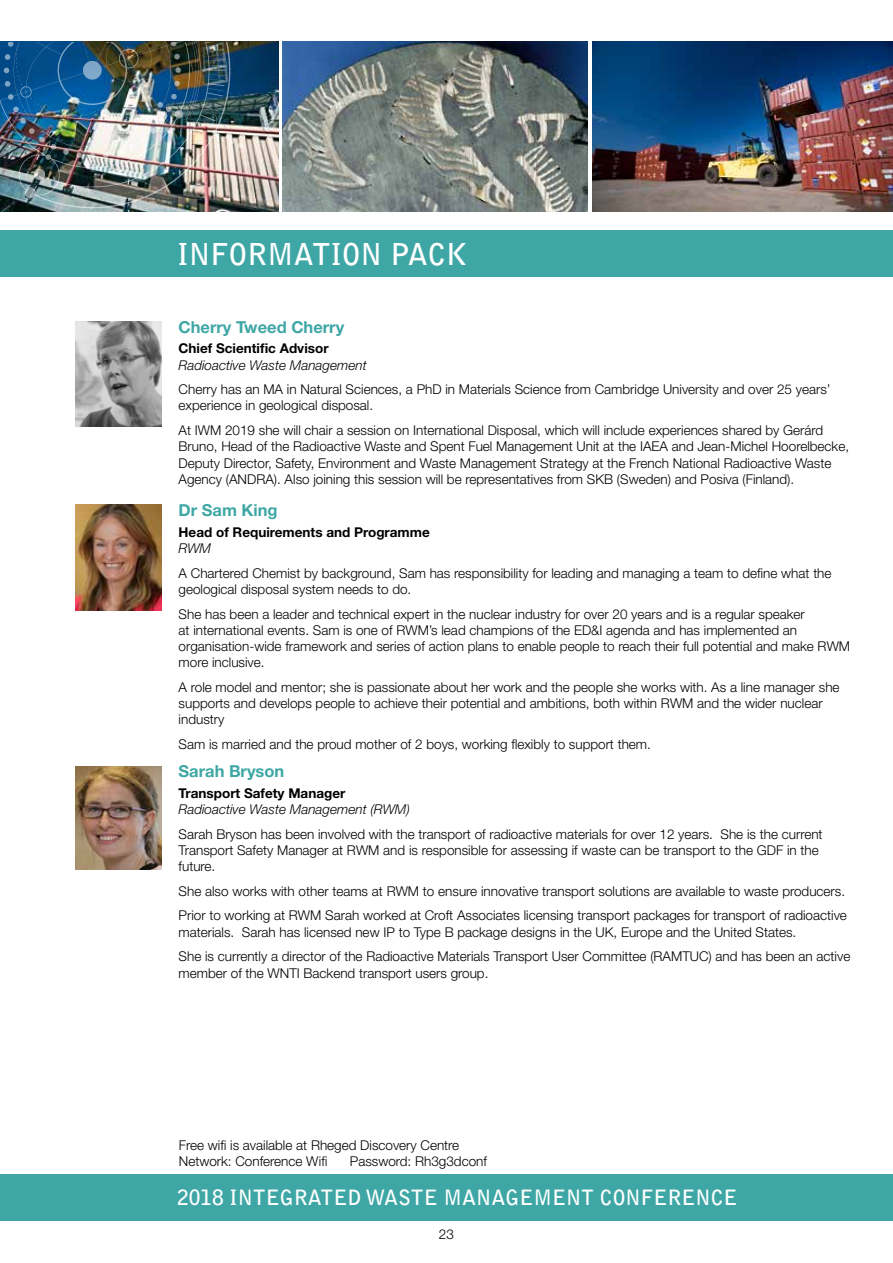
<style>
.page{position:relative;width:893px;height:1263px;background:#fff}
.page>*{position:absolute;margin:0;border:0;box-sizing:border-box;transform-origin:0 0}
.t1{font:700 30px "Bell Gothic Std";color:#fff}
.t2{font:700 21px "Bell Gothic Std";color:#fff}
.t3{font:700 16.5px "Helvetica Neue LT Std";color:#3ea7a5}
.t4{font:300 13.5px/16.2px "Helvetica Neue LT Std";color:#000}
.t5{font:700 13.5px "Helvetica Neue LT Std";color:#000}
.t6{font:italic 300 13.5px "Helvetica Neue LT Std";color:#000}
</style>
<div class="page">
<div style="left:0;top:1174px;width:893px;height:46px;background:#3ea7a5"></div>
<img style="left:283px;top:42px;width:305px;height:169px">
<img style="left:592px;top:42px;width:301px;height:169px">
<div style="left:0;top:230px;width:893px;height:47px;background:#3ea7a5"></div>
<img style="left:0;top:42px;width:279px;height:169px">
<img style="left:0;top:43px;width:244px;height:167px">
<img style="left:76px;top:321px;width:85px;height:106px">
<img style="left:76px;top:505px;width:85px;height:106px">
<img style="left:76px;top:766px;width:85px;height:103px">
<h1 class="t1" style="left:177px;top:236px;width:291px">INFORMATION PACK</h1>
<p class="t3" style="left:179px;top:317px;width:167px">Cherry Tweed Cherry</p>
<p class="t5" style="left:179px;top:340px;width:151px">Chief Scientific Advisor</p>
<p class="t6" style="left:179px;top:357px;width:190px">Radioactive Waste Management</p>
<p class="t4" style="left:179px;top:381px;width:653px">Cherry has an MA in Natural Sciences, a PhD in Materials Science from Cambridge University and over 25 years’ experience in geological disposal.</p>
<p class="t4" style="left:179px;top:422px;width:672px">At IWM 2019 she will chair a session on International Disposal, which will include experiences shared by Gerárd Bruno, Head of the Radioactive Waste and Spent Fuel Management Unit at the IAEA and Jean-Michel Hoorelbecke, Deputy Director, Safety, Environment and Waste Management Strategy at the French National Radioactive Waste Agency (ANDRA). Also joining this session will be representatives from SKB (Sweden) and Posiva (Finland).</p>
<p class="t3" style="left:179px;top:500px;width:100px">Dr Sam King</p>
<p class="t5" style="left:179px;top:524px;width:253px">Head of Requirements and Programme</p>
<p class="t6" style="left:179px;top:540px;width:34px">RWM</p>
<p class="t4" style="left:179px;top:564px;width:654px">A Chartered Chemist by background, Sam has responsibility for leading and managing a team to define what the geological disposal system needs to do.</p>
<p class="t4" style="left:179px;top:605px;width:673px">She has been a leader and technical expert in the nuclear industry for over 20 years and is a regular speaker<br>at international events. Sam is one of RWM’s lead champions of the ED&amp;I agenda and has implemented an organisation-wide framework and series of action plans to enable people to reach their full potential and make RWM more inclusive.</p>
<p class="t4" style="left:179px;top:679px;width:662px">A role model and mentor; she is passionate about her work and the people she works with. As a line manager she supports and develops people to achieve their potential and ambitions, both within RWM and the wider nuclear industry</p>
<p class="t4" style="left:179px;top:736px;width:474px">Sam is married and the proud mother of 2 boys, working flexibly to support them.</p>
<p class="t3" style="left:179px;top:761px;width:107px">Sarah Bryson</p>
<p class="t5" style="left:179px;top:784px;width:168px">Transport Safety Manager</p>
<p class="t6" style="left:179px;top:801px;width:233px">Radioactive Waste Management (RWM)</p>
<p class="t4" style="left:179px;top:825px;width:645px">Sarah Bryson has been involved with the transport of radioactive materials for over 12 years. She is the current<br>Transport Safety Manager at RWM and is responsible for assessing if waste can be transport to the GDF in the future.</p>
<p class="t4" style="left:179px;top:878px;width:670px;line-height:24.8px">She also works with other teams at RWM to ensure innovative transport solutions are available to waste producers.<br>Prior to working at RWM Sarah worked at Croft Associates licensing transport packages for transport of radioactive</p>
<p class="t4" style="left:179px;top:919px;width:673px;line-height:24.8px">materials. Sarah has licensed new IP to Type B package designs in the UK, Europe and the United States.<br>She is currently a director of the Radioactive Materials Transport User Committee (RAMTUC) and has been an active</p>
<p class="t4" style="left:179px;top:964px;width:311px">member of the WNTI Backend transport users group.</p>
<p class="t4" style="left:179px;top:1136px;width:282px">Free wifi is available at Rheged Discovery Centre<br>Network: Conference Wifi</p>
<p class="t4" style="left:350px;top:1153px;width:139px">Password: Rh3g3dconf</p>
<h2 class="t2" style="left:177px;top:1184px;width:562px">2018 INTEGRATED WASTE MANAGEMENT CONFERENCE</h2>
<p class="t4" style="left:439px;top:1225px;width:17px">23</p>
</div>
